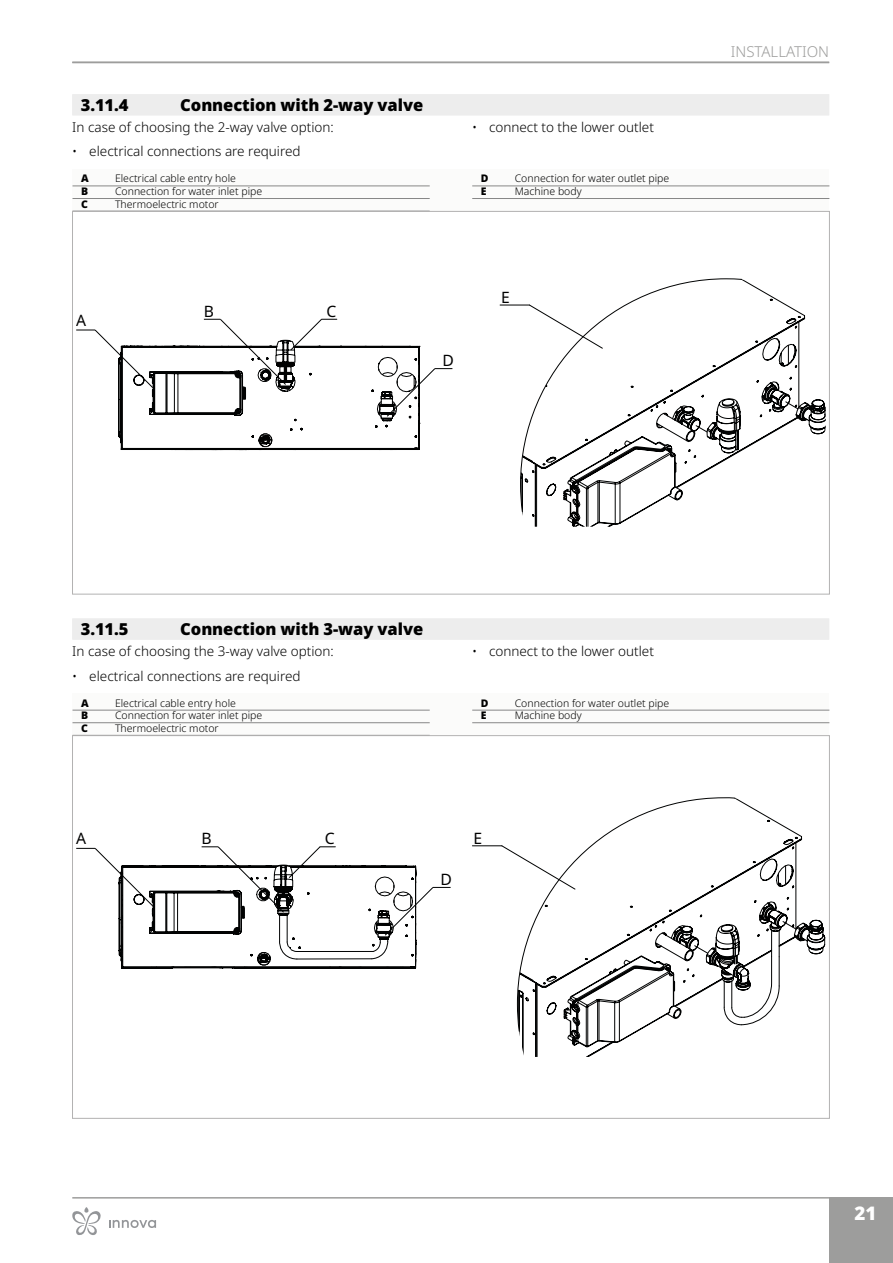
<style>
.page{position:relative;width:893px;height:1263px;background:#fff}
.page>*{position:absolute;margin:0;border:0;box-sizing:border-box;transform-origin:0 0}
.t1{font:900 18.75px "Noto Sans";color:#fff}
.t2{font:900 16.5px "Noto Sans";letter-spacing:-.005em;color:#000}
.t3{font:15.75px "Noto Sans";color:#000}
.t4{font:15.6px "Noto Sans";color:#000}
.t5{font:300 15px "Noto Sans";color:#9d9d9c}
.t6{font:300 13.5px "Noto Sans";color:#000}
.t7{font:300 10.5px "Noto Sans";color:#000}
.t8{font:900 10.5px "Noto Sans";color:#000}
</style>
<div class="page">
<hr style="left:72px;top:1197px;width:757px;height:1px;background:#9d9d9c">
<div style="left:829px;top:1197px;width:64px;height:66px;background:#9d9d9c"></div>
<hr style="left:72px;top:62px;width:757px;height:1px;background:#9d9d9c">
<div style="left:72px;top:94px;width:757px;height:21px;background:#ededed"></div>
<div style="left:72px;top:619px;width:757px;height:21px;background:#ededed"></div>
<div style="left:72px;top:618px;width:757px;height:21px;background:#ededed"></div>
<div style="left:73px;top:169px;width:756px;height:42px;background:#fbfbfa"></div>
<hr style="left:73px;top:186px;width:357px;height:1px;background:#878787">
<hr style="left:73px;top:198px;width:357px;height:1px;background:#878787">
<hr style="left:472px;top:186px;width:357px;height:1px;background:#878787">
<hr style="left:472px;top:198px;width:357px;height:1px;background:#878787">
<svg style="left:522px;top:279px;width:283px;height:248px"></svg>
<svg style="left:520px;top:279px;width:222px;height:233px"></svg>
<svg style="left:590px;top:383px;width:236px;height:144px"></svg>
<svg style="left:500px;top:305px;width:102px;height:43px"></svg>
<svg style="left:76px;top:319px;width:376px;height:131px"></svg>
<div style="left:73px;top:693px;width:756px;height:43px;background:#fbfbfa"></div>
<hr style="left:73px;top:710px;width:357px;height:1px;background:#878787">
<hr style="left:73px;top:722px;width:357px;height:1px;background:#878787">
<hr style="left:472px;top:710px;width:357px;height:1px;background:#878787">
<hr style="left:472px;top:722px;width:357px;height:1px;background:#878787">
<svg style="left:518px;top:798px;width:284px;height:259px"></svg>
<svg style="left:517px;top:798px;width:218px;height:233px"></svg>
<svg style="left:576px;top:903px;width:250px;height:154px"></svg>
<svg style="left:502px;top:846px;width:73px;height:43px"></svg>
<hr style="left:472px;top:845px;width:30px;height:1px;background:#010202">
<svg style="left:76px;top:846px;width:375px;height:123px"></svg>
<svg style="left:109px;top:1220px;width:47px;height:8px"></svg>
<svg style="left:72px;top:1207px;width:29px;height:28px"></svg>
<h2 class="t2" style="left:81px;top:93px;width:49px">3.11.4</h2>
<h2 class="t2" style="left:180px;top:93px;width:244px">Connection with 2-way valve</h2>
<p class="t6" style="left:72px;top:117px;width:263px">In case of choosing the 2-way valve option:</p>
<p class="t6" style="left:72px;top:142px;width:230px">• electrical connections are required</p>
<p class="t8" style="left:81px;top:171px;width:9px">A</p>
<p class="t7" style="left:115px;top:171px;width:122px">Electrical cable entry hole</p>
<p class="t8" style="left:81px;top:183px;width:9px">B</p>
<p class="t7" style="left:115px;top:184px;width:149px">Connection for water inlet pipe</p>
<p class="t8" style="left:81px;top:196px;width:8px">C</p>
<p class="t7" style="left:115px;top:196px;width:105px">Thermoelectric motor</p>
<p class="t6" style="left:472px;top:117px;width:183px">• connect to the lower outlet</p>
<p class="t8" style="left:481px;top:171px;width:9px">D</p>
<p class="t7" style="left:515px;top:171px;width:156px">Connection for water outlet pipe</p>
<p class="t8" style="left:481px;top:183px;width:7px">E</p>
<p class="t7" style="left:515px;top:184px;width:68px">Machine body</p>
<h3 class="t4" style="left:76px;top:309px;width:12px">A</h3>
<h3 class="t4" style="left:204px;top:300px;width:12px">B</h3>
<h3 class="t4" style="left:326px;top:300px;width:11px">C</h3>
<h3 class="t4" style="left:442px;top:350px;width:13px">D</h3>
<h3 class="t4" style="left:501px;top:287px;width:10px">E</h3>
<h3 class="t5" style="left:731px;top:41px;width:24px">Installati</h3>
<h3 class="t5" style="left:807px;top:41px;width:24px">on</h3>
<h2 class="t2" style="left:81px;top:617px;width:49px">3.11.5</h2>
<h2 class="t2" style="left:180px;top:617px;width:244px">Connection with 3-way valve</h2>
<p class="t6" style="left:72px;top:641px;width:263px">In case of choosing the 3-way valve option:</p>
<p class="t6" style="left:72px;top:666px;width:230px">• electrical connections are required</p>
<p class="t8" style="left:81px;top:695px;width:9px">A</p>
<p class="t7" style="left:115px;top:695px;width:122px">Electrical cable entry hole</p>
<p class="t8" style="left:81px;top:707px;width:9px">B</p>
<p class="t7" style="left:115px;top:708px;width:149px">Connection for water inlet pipe</p>
<p class="t8" style="left:81px;top:720px;width:8px">C</p>
<p class="t7" style="left:115px;top:721px;width:105px">Thermoelectric motor</p>
<p class="t6" style="left:472px;top:641px;width:183px">• connect to the lower outlet</p>
<p class="t8" style="left:481px;top:695px;width:9px">D</p>
<p class="t7" style="left:515px;top:695px;width:156px">Connection for water outlet pipe</p>
<p class="t8" style="left:481px;top:707px;width:7px">E</p>
<p class="t7" style="left:515px;top:708px;width:68px">Machine body</p>
<h3 class="t3" style="left:76px;top:827px;width:12px">A</h3>
<h3 class="t3" style="left:202px;top:827px;width:12px">B</h3>
<h3 class="t3" style="left:325px;top:827px;width:11px">C</h3>
<h3 class="t3" style="left:474px;top:827px;width:10px">E</h3>
<h3 class="t3" style="left:441px;top:868px;width:13px">D</h3>
<h1 class="t1" style="left:854px;top:1199px;width:23px">21</h1>
</div>
